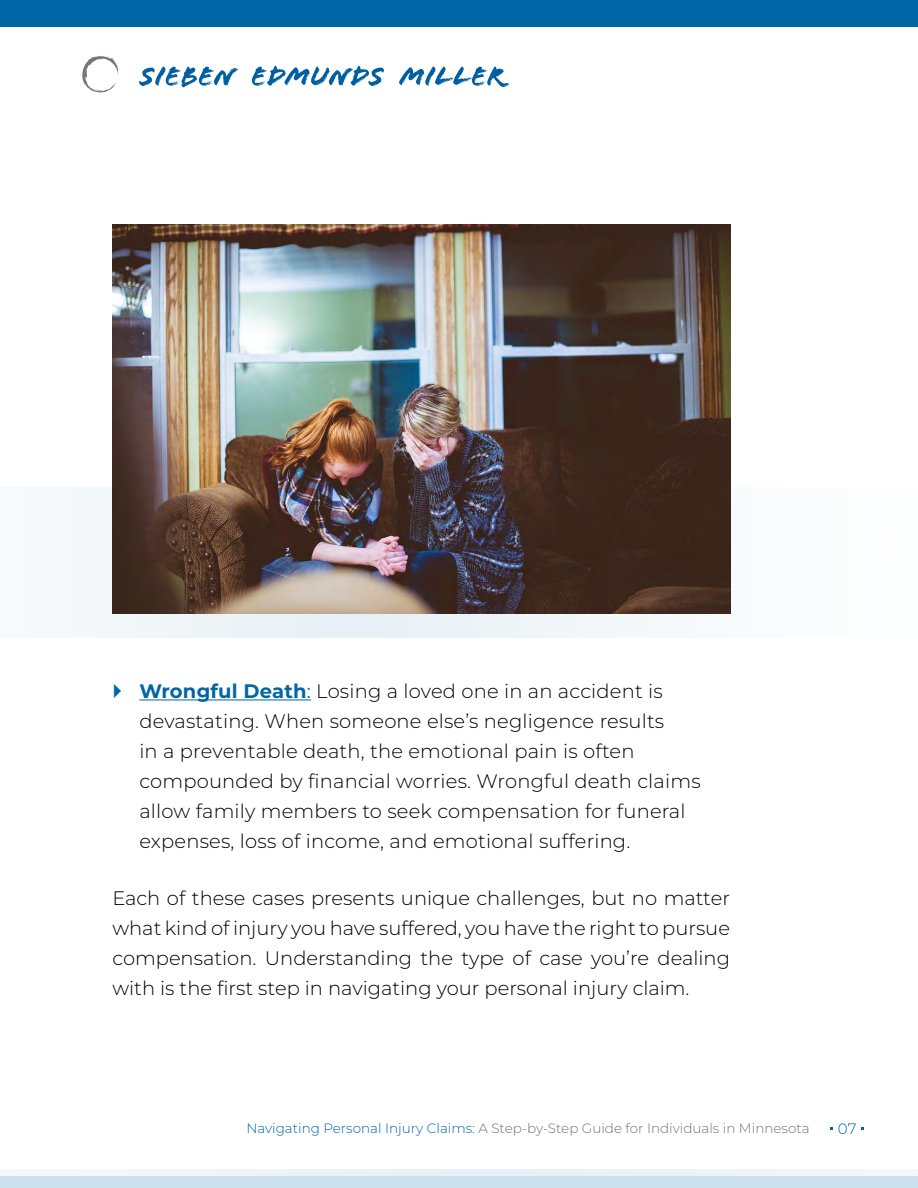
<style>
.page{position:relative;width:918px;height:1188px;background:#fff}
.page>*{position:absolute;margin:0;border:0;box-sizing:border-box;transform-origin:0 0}
.main_new{font:300 19.5px/30px "Montserrat";letter-spacing:.01em;color:#000}
.t1{font:300 15px "Montserrat";color:#0066a6}
.t2{font:300 13.5px "Montserrat";color:#737373}
.s1{font-weight:700;color:#0066a6}
.s2{font-weight:400;color:#0066a6}
.s3{color:#0066a6}
</style>
<div class="page">
<div style="left:0;top:1169px;width:918px;height:19px;background:#edf4f8"></div>
<svg style="left:82px;top:56px;width:36px;height:36px"></svg>
<svg style="left:139px;top:67px;width:99px;height:20px"></svg>
<svg style="left:252px;top:66px;width:132px;height:20px"></svg>
<svg style="left:399px;top:67px;width:110px;height:20px"></svg>
<div style="left:0;top:1176px;width:918px;height:12px;background:#cce0ed"></div>
<div style="left:0;top:0;width:918px;height:27px;background:#0066a6"></div>
<hr style="left:139px;top:699px;width:172px;height:1px;background:#0066a6">
<div style="left:0;top:488px;width:918px;height:150px;background:linear-gradient(to right,#ecf3f8,#f7f9fb)"></div>
<img style="left:112px;top:225px;width:618px;height:388px">
<p class="main_new" style="left:139px;top:675px;width:563px"><span class="s1">Wrongful Death</span><span class="s2">:</span> Losing a loved one in an accident is devastating. When someone else’s negligence results<br>in a preventable death, the emotional pain is often compounded by financial worries. Wrongful death claims allow family members to seek compensation for funeral expenses, loss of income, and emotional suffering.</p>
<p class="main_new" style="left:112px;top:882px;width:619px;text-align:justify">Each of these cases presents unique challenges, but no matter what kind of injury you have suffered, you have the right to pursue compensation. Understanding the type of case you’re dealing with is the first step in navigating your personal injury claim.</p>
<p class="t2" style="left:246px;top:1119px;width:565px"><span class="s3">Navigating Personal Injury Claims:</span> A Step-by-Step Guide for Individuals in Minnesota</p>
<p class="t1" style="left:838px;top:1118px;width:20px">07</p>
</div>
